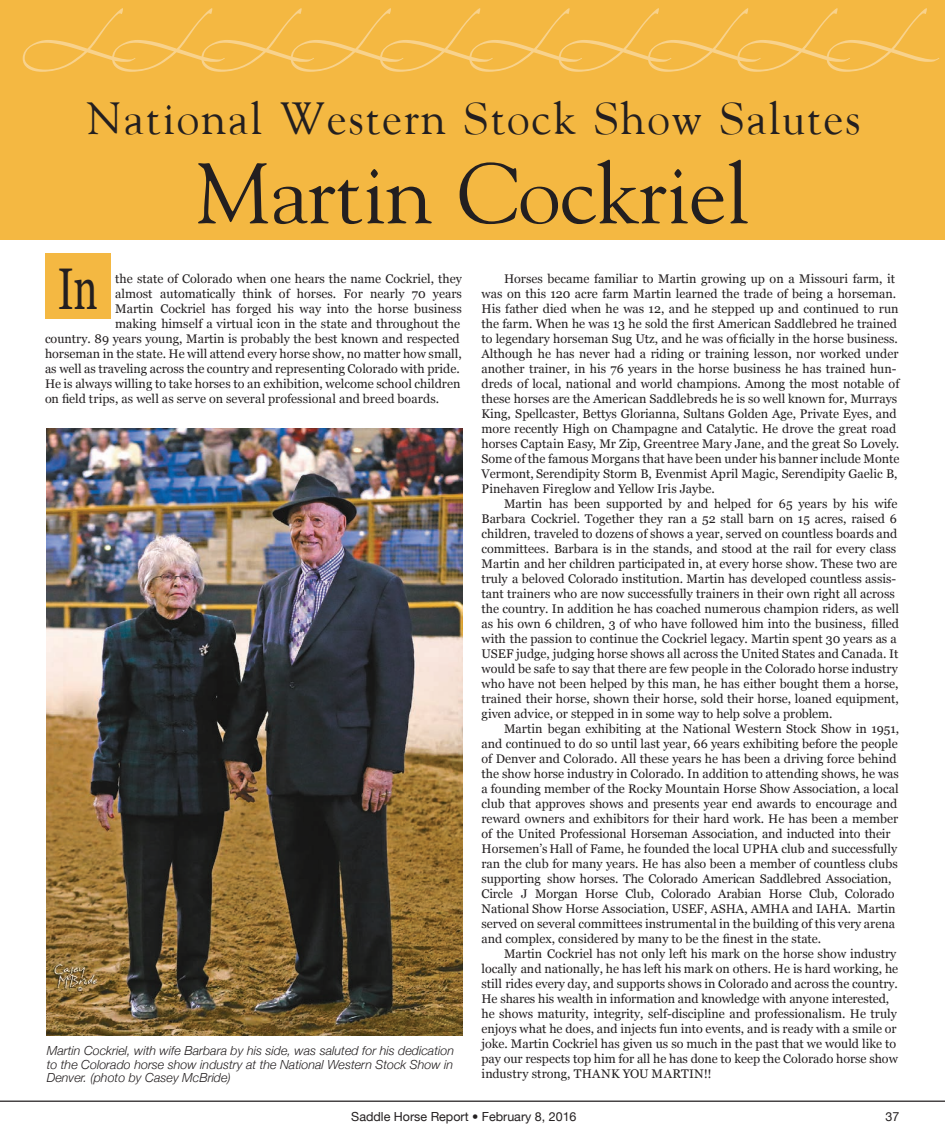
<style>
.page{position:relative;width:945px;height:1148px;background:#fff}
.page>*{position:absolute;margin:0;border:0;box-sizing:border-box;transform-origin:0 0}
.t1{font:85px "Gilde";letter-spacing:-.01em;color:#231f20}
.t2{font:72.5px "Lainie Day SH";letter-spacing:-.01em;color:#f8d28c}
.t3{font:58.75px "Georgia";color:#231f20;scale:.7 1}
.t4{font:45px "Gilde";letter-spacing:.04em;color:#231f20}
.t5{font:12.5px/15px "Georgia";color:#231f20}
.t6{font:italic 300 12.5px/13.8px "Helvetica Neue";color:#231f20;text-align:justify}
.t7{font:12.5px "Helvetica Neue";color:#231f20}
</style>
<div class="page">
<div style="left:0;top:0;width:945px;height:240px;background:#f4b842"></div>
<hr style="left:0;top:1100px;width:945px;height:1px;background:#231f20">
<img style="left:46px;top:428px;width:416px;height:607px">
<div style="left:45px;top:253px;width:66px;height:66px;background:#f4b842"></div>
<h2 class="t2" style="left:26px;top:-17px;width:895px">LLLLLLLLLL</h2>
<h3 class="t4" style="left:87px;top:91px;width:775px">National Western Stock Show Salutes</h3>
<h1 class="t1" style="left:196px;top:143px;width:555px">Martin Cockriel</h1>
<h3 class="t3" style="left:58px;top:255px;width:58px">In</h3>
<p class="t5" style="left:115px;top:271px;width:348px">the state of Colorado when one hears the name Cockriel, they</p>
<p class="t5" style="left:115px;top:286px;width:348px">almost automatically think of horses. For nearly 70 years</p>
<p class="t5" style="left:115px;top:301px;width:348px">Martin Cockriel has forged his way into the horse business</p>
<p class="t5" style="left:115px;top:316px;width:347px">making himself a virtual icon in the state and throughout the</p>
<p class="t5" style="left:45px;top:331px;width:416px">country. 89 years young, Martin is probably the best known and respected</p>
<p class="t5" style="left:45px;top:346px;width:418px">horseman in the state. He will attend every horse show, no matter how small,</p>
<p class="t5" style="left:45px;top:361px;width:416px">as well as traveling across the country and representing Colorado with pride.</p>
<p class="t5" style="left:45px;top:376px;width:417px">He is always willing to take horses to an exhibition, welcome school children</p>
<p class="t5" style="left:45px;top:391px;width:396px">on field trips, as well as serve on several professional and breed boards.</p>
<p class="t6" style="left:47px;top:1043px;width:409px">Martin Cockriel, with wife Barbara by his side, was saluted for his dedication to the Colorado horse show industry at the National Western Stock Show in Denver. (photo by Casey McBride)</p>
<p class="t5" style="left:482px;top:271px;width:420px;text-indent:22px">Horses became familiar to Martin growing up on a Missouri farm, it was on this 120 acre farm Martin learned the trade of being a horseman.<br>His father died when he was 12, and he stepped up and continued to run the farm. When he was 13 he sold the first American Saddlebred he trained to legendary horseman Sug Utz, and he was officially in the horse business.<br>Although he has never had a riding or training lesson, nor worked under another trainer, in his 76 years in the horse business he has trained hun&shy;dreds of local, national and world champions. Among the most notable of these horses are the American Saddlebreds he is so well known for, Murrays King, Spellcaster, Bettys Glorianna, Sultans Golden Age, Private Eyes, and more recently High on Champagne and Catalytic. He drove the great road horses Captain Easy, Mr Zip, Greentree Mary Jane, and the great So Lovely.<br>Some of the famous Morgans that have been under his banner include Monte Vermont, Serendipity Storm B, Evenmist April Magic, Serendipity Gaelic B, Pinehaven Fireglow and Yellow Iris Jaybe.</p>
<p class="t5" style="left:482px;top:496px;width:419px;text-indent:22px">Martin has been supported by and helped for 65 years by his wife Barbara Cockriel. Together they ran a 52 stall barn on 15 acres, raised 6 children, traveled to dozens of shows a year, served on countless boards and committees. Barbara is in the stands, and stood at the rail for every class Martin and her children participated in, at every horse show. These two are truly a beloved Colorado institution. Martin has developed countless assis&shy;tant trainers who are now successfully trainers in their own right all across the country. In addition he has coached numerous champion riders, as well as his own 6 children, 3 of who have followed him into the business, filled with the passion to continue the Cockriel legacy. Martin spent 30 years as a USEF judge, judging horse shows all across the United States and Canada. It would be safe to say that there are few people in the Colorado horse industry who have not been helped by this man, he has either bought them a horse, trained their horse, shown their horse, sold their horse, loaned equipment, given advice, or stepped in in some way to help solve a problem.</p>
<p class="t5" style="left:482px;top:721px;width:419px;text-indent:22px">Martin began exhibiting at the National Western Stock Show in 1951, and continued to do so until last year, 66 years exhibiting before the people of Denver and Colorado. All these years he has been a driving force behind the show horse industry in Colorado. In addition to attending shows, he was a founding member of the Rocky Mountain Horse Show Association, a local club that approves shows and presents year end awards to encourage and reward owners and exhibitors for their hard work. He has been a member of the United Professional Horseman Association, and inducted into their Horsemen’s Hall of Fame, he founded the local UPHA club and successfully ran the club for many years. He has also been a member of countless clubs supporting show horses. The Colorado American Saddlebred Association, Circle J Morgan Horse Club, Colorado Arabian Horse Club, Colorado National Show Horse Association, USEF, ASHA, AMHA and IAHA. Martin served on several committees instrumental in the building of this very arena and complex, considered by many to be the finest in the state.</p>
<p class="t5" style="left:482px;top:946px;width:418px;text-indent:22px">Martin Cockriel has not only left his mark on the horse show industry locally and nationally, he has left his mark on others. He is hard working, he still rides every day, and supports shows in Colorado and across the country.<br>He shares his wealth in information and knowledge with anyone interested, he shows maturity, integrity, self-discipline and professionalism. He truly enjoys what he does, and injects fun into events, and is ready with a smile or joke. Martin Cockriel has given us so much in the past that we would like to pay our respects top him for all he has done to keep the Colorado horse show industry strong, THANK YOU MARTIN!!</p>
<p class="t7" style="left:351px;top:1108px;width:227px">Saddle Horse Report • February 8, 2016</p>
<p class="t7" style="left:886px;top:1108px;width:15px">37</p>
</div>
